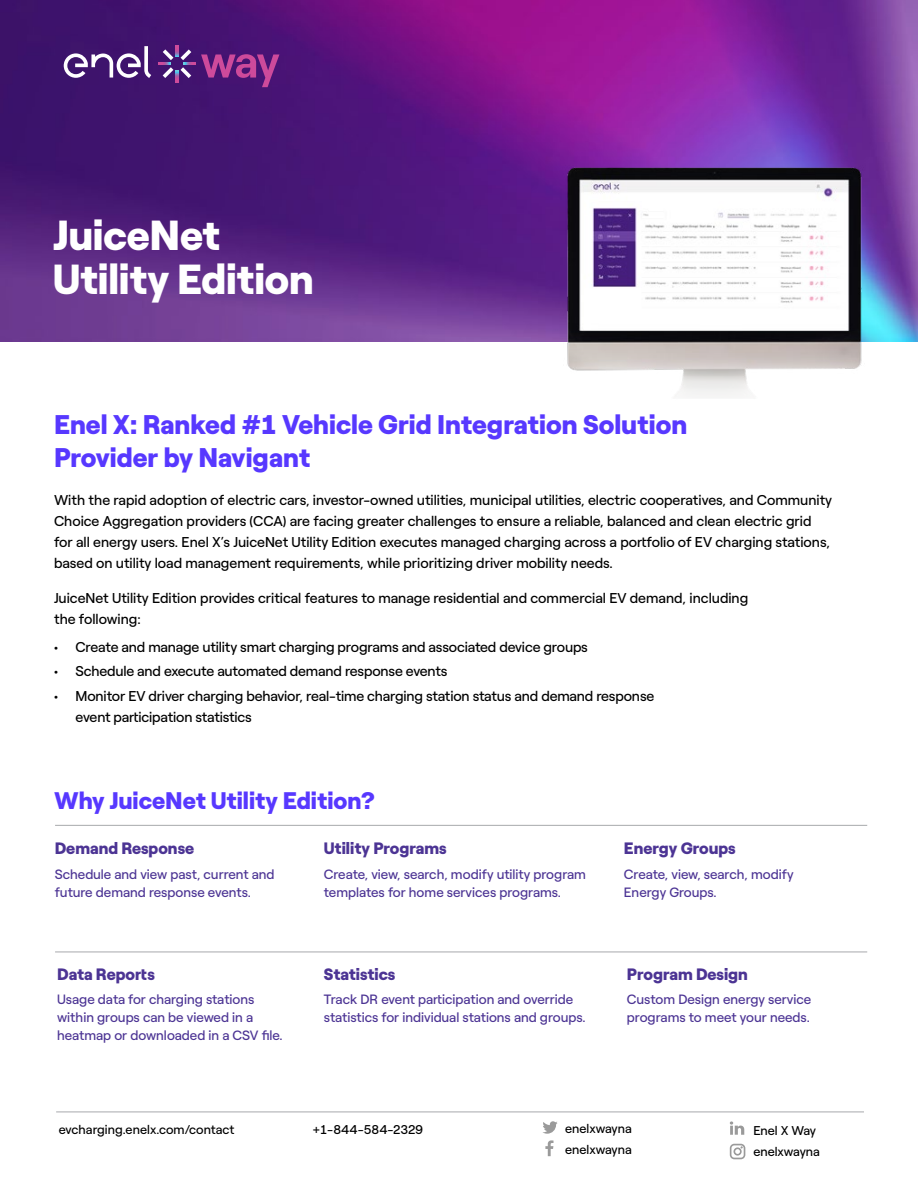
<style>
.page{position:relative;width:918px;height:1188px;background:#fff}
.page>*{position:absolute;margin:0;border:0;box-sizing:border-box;transform-origin:0 0}
.t1{font:900 42px/43.5px "Roobert ENEL";letter-spacing:-.005em;color:#fff}
.t2{font:900 27px/33px "Roobert ENEL";color:#5738ff}
.t3{font:900 24px "Roobert ENEL";color:#5738ff}
.t4{font:900 16.5px "Roobert ENEL";color:#4c3494}
.t5{font:14.25px/21px "Roobert ENEL";color:#000}
.t6{font:13.5px/18px "Roobert ENEL";color:#4c3494}
.t7{font:12.75px/21px "Roobert ENEL";color:#000}
</style>
<div class="page">
<img style="left:0;top:0;width:918px;height:341px">
<svg style="left:201px;top:54px;width:78px;height:33px;background:#7b2882"></svg>
<svg style="left:64px;top:46px;width:87px;height:32px"></svg>
<svg style="left:159px;top:45px;width:36px;height:37px"></svg>
<img style="left:557px;top:160px;width:313px;height:238px">
<hr style="left:55px;top:825px;width:812px;height:1px;background:#a7a9ac">
<hr style="left:55px;top:952px;width:812px;height:1px;background:#a7a9ac">
<svg style="left:545px;top:1140px;width:9px;height:16px"></svg>
<svg style="left:543px;top:1121px;width:15px;height:13px"></svg>
<svg style="left:730px;top:1121px;width:14px;height:14px"></svg>
<svg style="left:730px;top:1144px;width:15px;height:15px"></svg>
<hr style="left:56px;top:1112px;width:808px;height:1px;background:#a7a9ac">
<h1 class="t1" style="left:53px;top:210px;width:262px">JuiceNet<br>Utility Edition</h1>
<h2 class="t2" style="left:54px;top:405px;width:635px">Enel X: Ranked #1 Vehicle Grid Integration Solution<br>Provider by Navigant</h2>
<p class="t5" style="left:54px;top:489px;width:780px">With the rapid adoption of electric cars, investor-owned utilities, municipal utilities, electric cooperatives, and Community Choice Aggregation providers (CCA) are facing greater challenges to ensure a reliable, balanced and clean electric grid for all energy users. Enel X’s JuiceNet Utility Edition executes managed charging across a portfolio of EV charging stations, based on utility load management requirements, while prioritizing driver mobility needs.</p>
<p class="t5" style="left:54px;top:586px;width:696px">JuiceNet Utility Edition provides critical features to manage residential and commercial EV demand, including the following:</p>
<p class="t5" style="left:54px;top:635px;width:535px">• Create and manage utility smart charging programs and associated device groups</p>
<p class="t5" style="left:54px;top:660px;width:395px">• Schedule and execute automated demand response events</p>
<p class="t5" style="left:76px;top:684px;width:580px;text-indent:-22px">• Monitor EV driver charging behavior, real-time charging station status and demand response event participation statistics</p>
<h3 class="t3" style="left:54px;top:781px;width:323px">Why JuiceNet Utility Edition?</h3>
<p class="t4" style="left:55px;top:836px;width:141px">Demand Response</p>
<p class="t6" style="left:55px;top:864px;width:221px">Schedule and view past, current and future demand response events.</p>
<p class="t4" style="left:324px;top:836px;width:124px">Utility Programs</p>
<p class="t6" style="left:324px;top:864px;width:264px">Create, view, search, modify utility program templates for home services programs.</p>
<p class="t4" style="left:57px;top:961px;width:99px">Data Reports</p>
<p class="t6" style="left:57px;top:990px;width:227px">Usage data for charging stations within groups can be viewed in a heatmap or downloaded in a CSV file.</p>
<p class="t4" style="left:324px;top:961px;width:73px">Statistics</p>
<p class="t6" style="left:324px;top:990px;width:263px">Track DR event participation and override statistics for individual stations and groups.</p>
<p class="t4" style="left:624px;top:836px;width:113px">Energy Groups</p>
<p class="t6" style="left:624px;top:864px;width:171px">Create, view, search, modify<br>Energy Groups.</p>
<p class="t4" style="left:627px;top:961px;width:123px">Program Design</p>
<p class="t6" style="left:627px;top:990px;width:186px">Custom Design energy service programs to meet your needs.</p>
<p class="t7" style="left:59px;top:1118px;width:177px">evcharging.enelx.com/contact</p>
<p class="t7" style="left:313px;top:1118px;width:112px">+1-844-584-2329</p>
<p class="t7" style="left:565px;top:1117px;width:68px">enelxwayna enelxwayna</p>
<p class="t7" style="left:753px;top:1119px;width:68px">Enel X Way enelxwayna</p>
</div>
